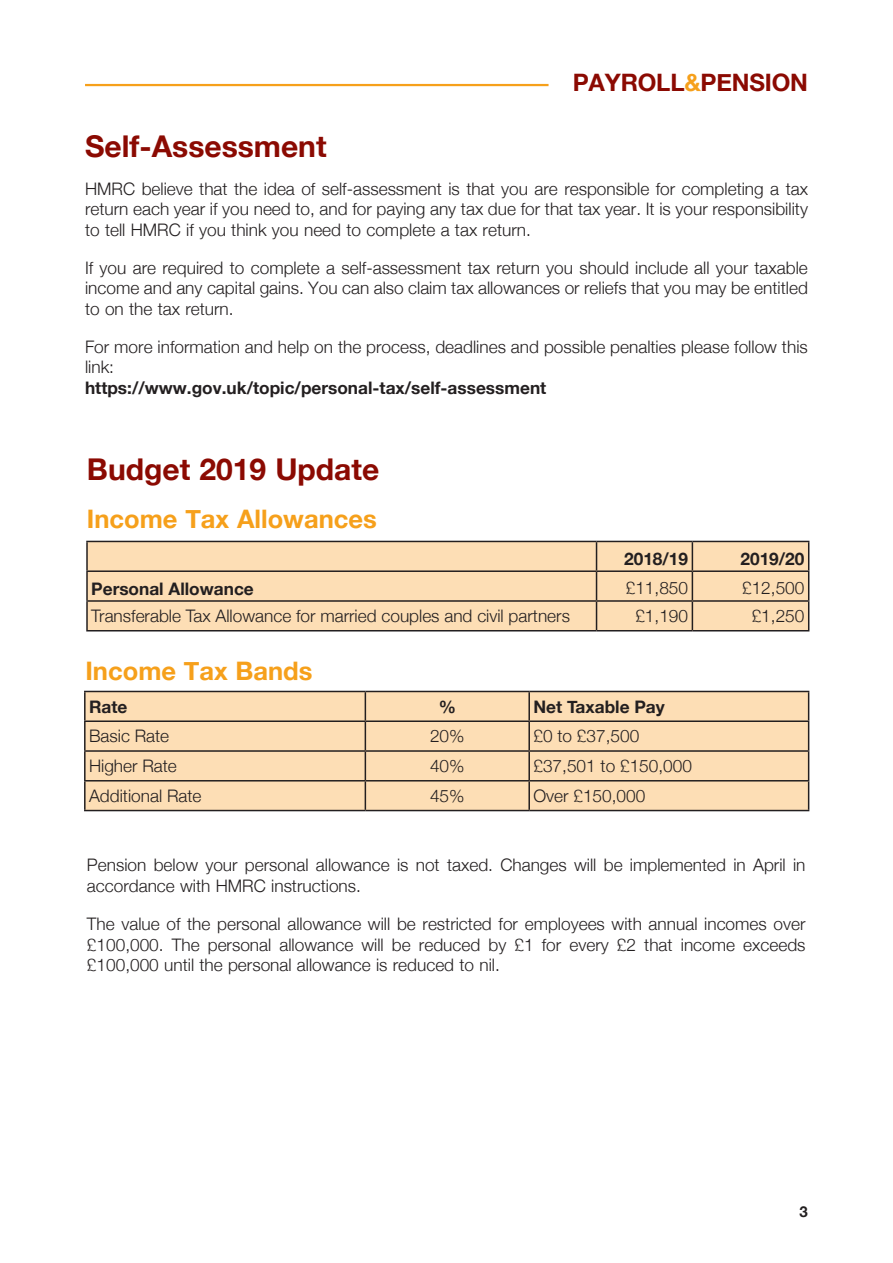
<style>
.page{position:relative;width:893px;height:1263px;background:#fff}
.page>*{position:absolute;margin:0;border:0;box-sizing:border-box;transform-origin:0 0}
.story_head_dark_red{font:700 30px "Helvetica Neue";color:#8b0a02}
.sub_head_yellow{font:700 25.5px "Helvetica Neue";color:#f6a01b}
.t1{font:700 24px "Helvetica Neue";letter-spacing:-.01em;color:#8b0a02}
.body_copy{font:300 17.25px/20.7px "Helvetica Neue";color:#231f20;text-align:justify}
.body_copy_bold{font:700 17.25px "Helvetica Neue";color:#231f20}
.t2{font:700 15px "Helvetica Neue";color:#231f20}
.s1{color:#f6a01b}
</style>
<div class="page">
<hr style="left:85px;top:84px;width:464px;height:2px;background:#f6a01b">
<div style="left:88px;top:542px;width:720px;height:88px;background:#fddeb5"></div>
<hr style="left:86px;top:541px;width:510px;height:1px;background:#231f20">
<hr style="left:86px;top:542px;width:2px;height:28px;background:#231f20">
<hr style="left:596px;top:541px;width:96px;height:1px;background:#231f20">
<hr style="left:692px;top:541px;width:117px;height:1px;background:#231f20">
<hr style="left:86px;top:570px;width:510px;height:2px;background:#231f20">
<hr style="left:86px;top:572px;width:2px;height:28px;background:#231f20">
<hr style="left:596px;top:570px;width:96px;height:2px;background:#231f20">
<hr style="left:692px;top:570px;width:117px;height:2px;background:#231f20">
<hr style="left:86px;top:600px;width:510px;height:2px;background:#231f20">
<hr style="left:86px;top:602px;width:2px;height:28px;background:#231f20">
<hr style="left:596px;top:600px;width:96px;height:2px;background:#231f20">
<svg style="left:596px;top:542px;width:1px;height:88px"></svg>
<hr style="left:692px;top:600px;width:117px;height:2px;background:#231f20">
<svg style="left:692px;top:542px;width:1px;height:88px"></svg>
<svg style="left:808px;top:542px;width:1px;height:88px"></svg>
<hr style="left:86px;top:630px;width:510px;height:1px;background:#231f20">
<hr style="left:596px;top:630px;width:96px;height:1px;background:#231f20">
<hr style="left:692px;top:630px;width:117px;height:1px;background:#231f20">
<div style="left:86px;top:692px;width:722px;height:118px;background:#fddeb5"></div>
<hr style="left:84px;top:691px;width:281px;height:1px;background:#231f20">
<hr style="left:84px;top:692px;width:2px;height:28px;background:#231f20">
<hr style="left:365px;top:691px;width:164px;height:1px;background:#231f20">
<hr style="left:529px;top:691px;width:280px;height:1px;background:#231f20">
<hr style="left:528px;top:692px;width:2px;height:28px;background:#231f20">
<hr style="left:84px;top:720px;width:281px;height:2px;background:#231f20">
<hr style="left:84px;top:722px;width:2px;height:28px;background:#231f20">
<hr style="left:365px;top:720px;width:164px;height:2px;background:#231f20">
<hr style="left:529px;top:720px;width:280px;height:2px;background:#231f20">
<hr style="left:528px;top:722px;width:2px;height:28px;background:#231f20">
<hr style="left:84px;top:750px;width:281px;height:2px;background:#231f20">
<hr style="left:84px;top:752px;width:2px;height:28px;background:#231f20">
<hr style="left:365px;top:750px;width:164px;height:2px;background:#231f20">
<hr style="left:529px;top:750px;width:280px;height:2px;background:#231f20">
<hr style="left:528px;top:752px;width:2px;height:28px;background:#231f20">
<hr style="left:84px;top:780px;width:281px;height:1px;background:#231f20">
<hr style="left:84px;top:781px;width:2px;height:29px;background:#231f20">
<hr style="left:365px;top:780px;width:164px;height:1px;background:#231f20">
<svg style="left:365px;top:692px;width:1px;height:118px"></svg>
<hr style="left:529px;top:780px;width:280px;height:1px;background:#231f20">
<hr style="left:528px;top:781px;width:2px;height:29px;background:#231f20">
<svg style="left:808px;top:692px;width:1px;height:118px"></svg>
<hr style="left:84px;top:810px;width:281px;height:1px;background:#231f20">
<hr style="left:365px;top:810px;width:164px;height:1px;background:#231f20">
<hr style="left:529px;top:810px;width:280px;height:1px;background:#231f20">
<p class="t1" style="left:573px;top:64px;width:237px">PAYROLL<span class="s1">&amp;</span>PENSION</p>
<p class="story_head_dark_red" style="left:85px;top:123px;width:243px">Self-Assessment</p>
<p class="body_copy" style="left:85px;top:177px;width:724px">HMRC believe that the idea of self-assessment is that you are responsible for completing a tax return each year if you need to, and for paying any tax due for that tax year. It is your responsibility to tell HMRC if you think you need to complete a tax return.</p>
<p class="body_copy" style="left:85px;top:256px;width:724px">If you are required to complete a self-assessment tax return you should include all your taxable income and any capital gains. You can also claim tax allowances or reliefs that you may be entitled to on the tax return.</p>
<p class="body_copy" style="left:85px;top:335px;width:724px">For more information and help on the process, deadlines and possible penalties please follow this link:</p>
<p class="body_copy_bold" style="left:85px;top:374px;width:463px">https://www.gov.uk/topic/personal-tax/self-assessment</p>
<p class="story_head_dark_red" style="left:87px;top:446px;width:294px">Budget 2019 Update</p>
<p class="sub_head_yellow" style="left:87px;top:499px;width:291px">Income Tax Allowances</p>
<p class="body_copy_bold" style="left:624px;top:545px;width:65px">2018/19</p>
<p class="body_copy_bold" style="left:740px;top:545px;width:65px">2019/20</p>
<p class="body_copy_bold" style="left:91px;top:575px;width:164px">Personal Allowance</p>
<p class="body_copy" style="left:626px;top:577px;width:64px">£11,850</p>
<p class="body_copy" style="left:742px;top:577px;width:64px">£12,500</p>
<p class="body_copy" style="left:91px;top:604px;width:480px">Transferable Tax Allowance for married couples and civil partners</p>
<p class="body_copy" style="left:635px;top:604px;width:54px">£1,190</p>
<p class="body_copy" style="left:752px;top:604px;width:54px">£1,250</p>
<p class="sub_head_yellow" style="left:85px;top:651px;width:229px">Income Tax Bands</p>
<p class="body_copy_bold" style="left:89px;top:693px;width:40px">Rate</p>
<p class="body_copy_bold" style="left:439px;top:693px;width:19px">%</p>
<p class="body_copy_bold" style="left:533px;top:693px;width:133px">Net Taxable Pay</p>
<p class="body_copy" style="left:89px;top:725px;width:82px">Basic Rate</p>
<p class="body_copy" style="left:430px;top:725px;width:36px">20%</p>
<p class="body_copy" style="left:533px;top:725px;width:107px">£0 to £37,500</p>
<p class="body_copy" style="left:89px;top:754px;width:89px">Higher Rate</p>
<p class="body_copy" style="left:430px;top:754px;width:36px">40%</p>
<p class="body_copy" style="left:533px;top:754px;width:160px">£37,501 to £150,000</p>
<p class="body_copy" style="left:89px;top:784px;width:114px">Additional Rate</p>
<p class="body_copy" style="left:430px;top:784px;width:36px">45%</p>
<p class="body_copy" style="left:533px;top:784px;width:113px">Over £150,000</p>
<p class="body_copy" style="left:87px;top:854px;width:720px">Pension below your personal allowance is not taxed. Changes will be implemented in April in accordance with HMRC instructions.</p>
<p class="body_copy" style="left:87px;top:912px;width:720px">The value of the personal allowance will be restricted for employees with annual incomes over £100,000. The personal allowance will be reduced by £1 for every £2 that income exceeds £100,000 until the personal allowance is reduced to nil.</p>
<p class="t2" style="left:800px;top:1200px;width:10px">3</p>
</div>
